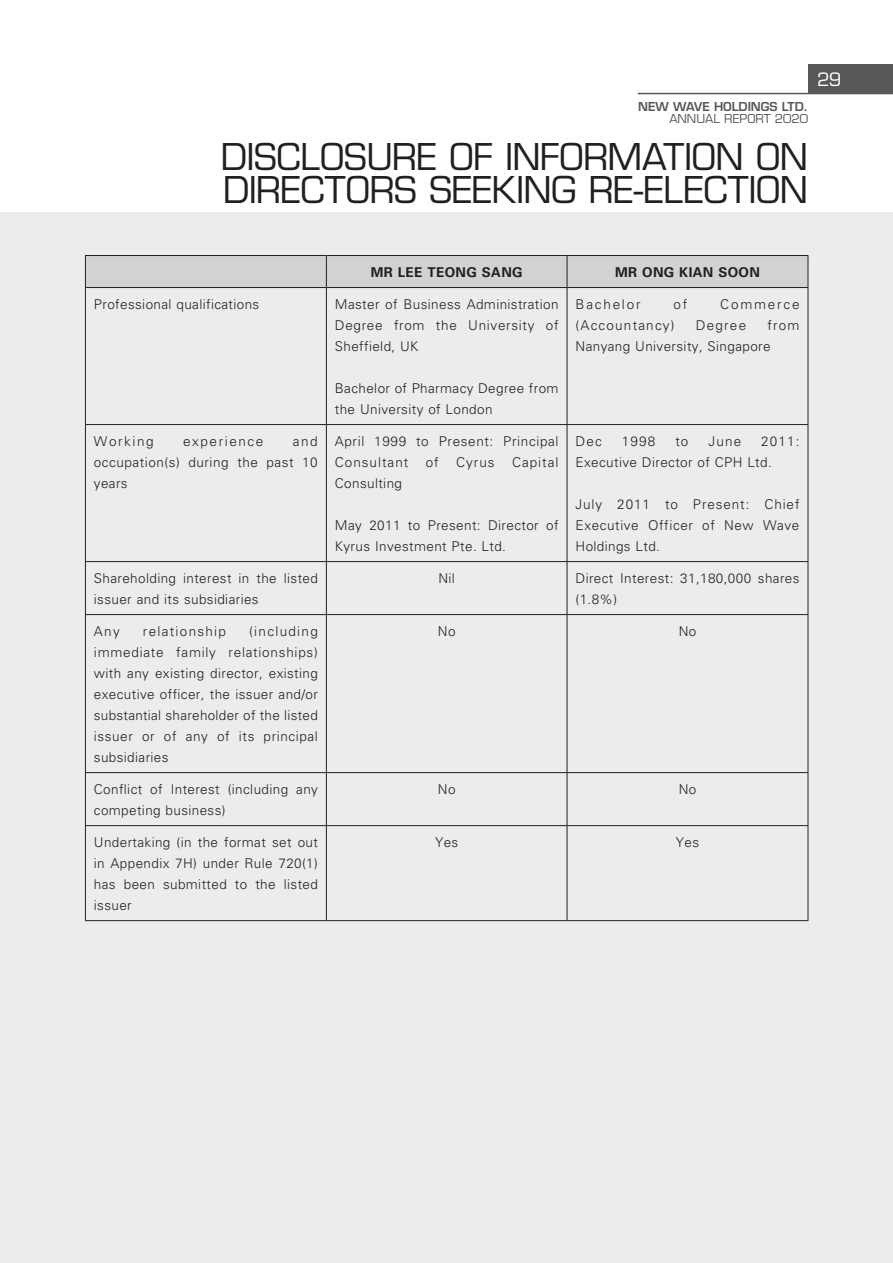
<style>
.page{position:relative;width:893px;height:1263px;background:#fff}
.page>*{position:absolute;margin:0;border:0;box-sizing:border-box;transform-origin:0 0}
.t1{font:36px/33px "Eurostile LT Std";letter-spacing:-.015em;color:#231f20}
.t2{font:18px "Eurostile LT Std";color:#fff}
._00_E_Body_Text{font:300 13.5px/21px "Univers LT Std";letter-spacing:.03em;color:#231f20}
._50_E_Table_Text{font:300 13.5px/21px "Univers LT Std";letter-spacing:.03em;color:#231f20}
._50_E_Table_Text-2{font:700 13.5px "Univers LT Std";letter-spacing:.03em;color:#231f20}
._00_E_Body_Text-2{font:300 13.5px "Univers LT Std";letter-spacing:.12em;color:#231f20}
._00_E_Body_Text-3{font:300 13.5px "Univers LT Std";letter-spacing:.13em;color:#231f20}
._00_E_Body_Text-4{font:300 13.5px "Univers LT Std";letter-spacing:.09em;color:#231f20}
._50_E_Table_Text-3{font:300 13.5px "Univers LT Std";letter-spacing:.095em;color:#231f20}
._00_E_Body_Text-5{font:300 13.5px "Univers LT Std";letter-spacing:.075em;color:#231f20}
.t3{font:600 12px "Eurostile LT Std";color:#57585a}
.t4{font:12px "Eurostile LT Std";color:#57585a}
</style>
<div class="page">
<div style="left:0;top:213px;width:893px;height:1050px;background:#ececee"></div>
<div style="left:86px;top:256px;width:722px;height:31px;background:#d1d2d4"></div>
<hr style="left:85px;top:288px;width:1px;height:136px;background:#231f20">
<hr style="left:326px;top:288px;width:1px;height:136px;background:#231f20">
<hr style="left:567px;top:288px;width:1px;height:136px;background:#231f20">
<hr style="left:808px;top:288px;width:1px;height:136px;background:#231f20">
<hr style="left:85px;top:424px;width:241px;height:1px;background:#231f20">
<hr style="left:85px;top:425px;width:1px;height:136px;background:#231f20">
<hr style="left:326px;top:424px;width:241px;height:1px;background:#231f20">
<hr style="left:326px;top:425px;width:1px;height:136px;background:#231f20">
<hr style="left:567px;top:424px;width:241px;height:1px;background:#231f20">
<hr style="left:567px;top:425px;width:1px;height:136px;background:#231f20">
<hr style="left:808px;top:425px;width:1px;height:136px;background:#231f20">
<hr style="left:85px;top:561px;width:241px;height:1px;background:#231f20">
<hr style="left:85px;top:562px;width:1px;height:52px;background:#231f20">
<hr style="left:326px;top:561px;width:241px;height:1px;background:#231f20">
<hr style="left:326px;top:562px;width:1px;height:52px;background:#231f20">
<hr style="left:567px;top:561px;width:241px;height:1px;background:#231f20">
<hr style="left:567px;top:562px;width:1px;height:52px;background:#231f20">
<hr style="left:808px;top:562px;width:1px;height:52px;background:#231f20">
<hr style="left:85px;top:614px;width:241px;height:1px;background:#231f20">
<hr style="left:85px;top:615px;width:1px;height:157px;background:#231f20">
<hr style="left:326px;top:614px;width:241px;height:1px;background:#231f20">
<hr style="left:326px;top:615px;width:1px;height:157px;background:#231f20">
<hr style="left:567px;top:614px;width:241px;height:1px;background:#231f20">
<hr style="left:567px;top:615px;width:1px;height:157px;background:#231f20">
<hr style="left:808px;top:615px;width:1px;height:157px;background:#231f20">
<hr style="left:85px;top:772px;width:241px;height:1px;background:#231f20">
<hr style="left:85px;top:773px;width:1px;height:52px;background:#231f20">
<hr style="left:326px;top:772px;width:241px;height:1px;background:#231f20">
<hr style="left:326px;top:773px;width:1px;height:52px;background:#231f20">
<hr style="left:567px;top:772px;width:241px;height:1px;background:#231f20">
<hr style="left:567px;top:773px;width:1px;height:52px;background:#231f20">
<hr style="left:808px;top:773px;width:1px;height:52px;background:#231f20">
<hr style="left:85px;top:825px;width:241px;height:1px;background:#231f20">
<hr style="left:85px;top:826px;width:1px;height:94px;background:#231f20">
<hr style="left:326px;top:825px;width:241px;height:1px;background:#231f20">
<hr style="left:326px;top:826px;width:1px;height:94px;background:#231f20">
<hr style="left:567px;top:825px;width:241px;height:1px;background:#231f20">
<hr style="left:567px;top:826px;width:1px;height:94px;background:#231f20">
<hr style="left:808px;top:826px;width:1px;height:94px;background:#231f20">
<hr style="left:85px;top:255px;width:241px;height:1px;background:#231f20">
<hr style="left:85px;top:256px;width:1px;height:31px;background:#231f20">
<hr style="left:326px;top:255px;width:241px;height:1px;background:#231f20">
<hr style="left:326px;top:256px;width:1px;height:31px;background:#231f20">
<hr style="left:567px;top:255px;width:241px;height:1px;background:#231f20">
<hr style="left:567px;top:256px;width:1px;height:31px;background:#231f20">
<hr style="left:808px;top:256px;width:1px;height:31px;background:#231f20">
<hr style="left:85px;top:287px;width:241px;height:1px;background:#231f20">
<hr style="left:326px;top:287px;width:241px;height:1px;background:#231f20">
<hr style="left:567px;top:287px;width:241px;height:1px;background:#231f20">
<hr style="left:85px;top:920px;width:241px;height:1px;background:#231f20">
<hr style="left:326px;top:920px;width:241px;height:1px;background:#231f20">
<hr style="left:567px;top:920px;width:241px;height:1px;background:#231f20">
<div style="left:808px;top:64px;width:85px;height:30px;background:#57585a"></div>
<hr style="left:638px;top:93px;width:255px;height:1px;background:#57585a">
<p class="t3" style="left:638px;top:99px;width:171px">NEW WAVE HOLDINGS LTD.</p>
<p class="t4" style="left:669px;top:111px;width:140px">ANNUAL REPORT 2020</p>
<h1 class="t1" style="left:221px;top:141px;width:589px">DISCLOSURE OF INFORMATION ON<br>DIRECTORS SEEKING RE-ELECTION</h1>
<p class="t2" style="left:817px;top:69px;width:26px">29</p>
<p class="_50_E_Table_Text-2" style="left:371px;top:264px;width:153px">MR LEE TEONG SANG</p>
<p class="_50_E_Table_Text-2" style="left:615px;top:264px;width:146px">MR ONG KIAN SOON</p>
<p class="_00_E_Body_Text" style="left:94px;top:294px;width:167px">Professional qualifications</p>
<p class="_00_E_Body_Text" style="left:335px;top:294px;width:225px;text-align:justify">Master of Business Administration Degree from the University of Sheffield, UK</p>
<p class="_00_E_Body_Text" style="left:335px;top:378px;width:225px">Bachelor of Pharmacy Degree from the University of London</p>
<p class="_00_E_Body_Text" style="left:94px;top:431px;width:225px;text-align:justify;text-indent:199px">and occupation(s) during the past 10 years</p>
<p class="_00_E_Body_Text" style="left:335px;top:431px;width:225px">April 1999 to Present: Principal<br>Consultant</p>
<p class="_00_E_Body_Text-2" style="left:94px;top:433px;width:61px">Working</p>
<p class="_00_E_Body_Text-2" style="left:183px;top:433px;width:82px">experience</p>
<p class="_00_E_Body_Text" style="left:426px;top:452px;width:15px">of</p>
<p class="_00_E_Body_Text" style="left:456px;top:452px;width:40px">Cyrus</p>
<p class="_00_E_Body_Text-5" style="left:512px;top:454px;width:48px">Capital</p>
<p class="_00_E_Body_Text" style="left:335px;top:473px;width:69px">Consulting</p>
<p class="_00_E_Body_Text" style="left:335px;top:515px;width:225px">May 2011 to Present: Director of<br>Kyrus Investment Pte. Ltd.</p>
<p class="_00_E_Body_Text-3" style="left:576px;top:296px;width:66px">Bachelor</p>
<p class="_00_E_Body_Text" style="left:673px;top:294px;width:15px">of</p>
<p class="_00_E_Body_Text-3" style="left:720px;top:296px;width:81px">Commerce</p>
<p class="_00_E_Body_Text-4" style="left:576px;top:317px;width:101px">(Accountancy)</p>
<p class="_00_E_Body_Text" style="left:696px;top:315px;width:52px">Degree</p>
<p class="_00_E_Body_Text" style="left:576px;top:315px;width:225px;text-indent:192px">from<br>Nanyang University, Singapore</p>
<p class="_00_E_Body_Text" style="left:576px;top:431px;width:28px">Dec</p>
<p class="_00_E_Body_Text" style="left:622px;top:431px;width:35px">1998</p>
<p class="_00_E_Body_Text" style="left:675px;top:431px;width:15px">to</p>
<p class="_00_E_Body_Text" style="left:708px;top:431px;width:34px">June</p>
<p class="_00_E_Body_Text" style="left:576px;top:431px;width:225px;text-indent:186px">2011:<br>Executive Director of CPH Ltd.</p>
<p class="_00_E_Body_Text" style="left:576px;top:494px;width:225px;text-align:justify">July 2011 to Present: Chief Executive Officer of New Wave Holdings Ltd.</p>
<p class="_50_E_Table_Text" style="left:94px;top:568px;width:226px">Shareholding interest in the listed issuer and its subsidiaries</p>
<p class="_50_E_Table_Text" style="left:438px;top:568px;width:18px">Nil</p>
<p class="_50_E_Table_Text" style="left:576px;top:568px;width:226px">Direct Interest: 31,180,000 shares (1.8%)</p>
<p class="_50_E_Table_Text" style="left:94px;top:621px;width:27px">Any</p>
<p class="_50_E_Table_Text-3" style="left:143px;top:623px;width:85px">relationship</p>
<p class="_50_E_Table_Text" style="left:94px;top:621px;width:226px;text-align:justify;text-indent:155px">(including immediate family relationships) with any existing director, existing executive officer, the issuer and/or substantial shareholder of the listed issuer or of any of its principal subsidiaries</p>
<p class="_50_E_Table_Text" style="left:438px;top:621px;width:19px">No</p>
<p class="_50_E_Table_Text" style="left:679px;top:621px;width:19px">No</p>
<p class="_50_E_Table_Text" style="left:94px;top:779px;width:226px">Conflict of Interest (including any competing business)</p>
<p class="_50_E_Table_Text" style="left:438px;top:779px;width:19px">No</p>
<p class="_50_E_Table_Text" style="left:679px;top:779px;width:19px">No</p>
<p class="_50_E_Table_Text" style="left:94px;top:832px;width:226px;text-align:justify">Undertaking (in the format set out in Appendix 7H) under Rule 720(1) has been submitted to the listed issuer</p>
<p class="_50_E_Table_Text" style="left:435px;top:832px;width:25px">Yes</p>
<p class="_50_E_Table_Text" style="left:676px;top:832px;width:25px">Yes</p>
</div>
